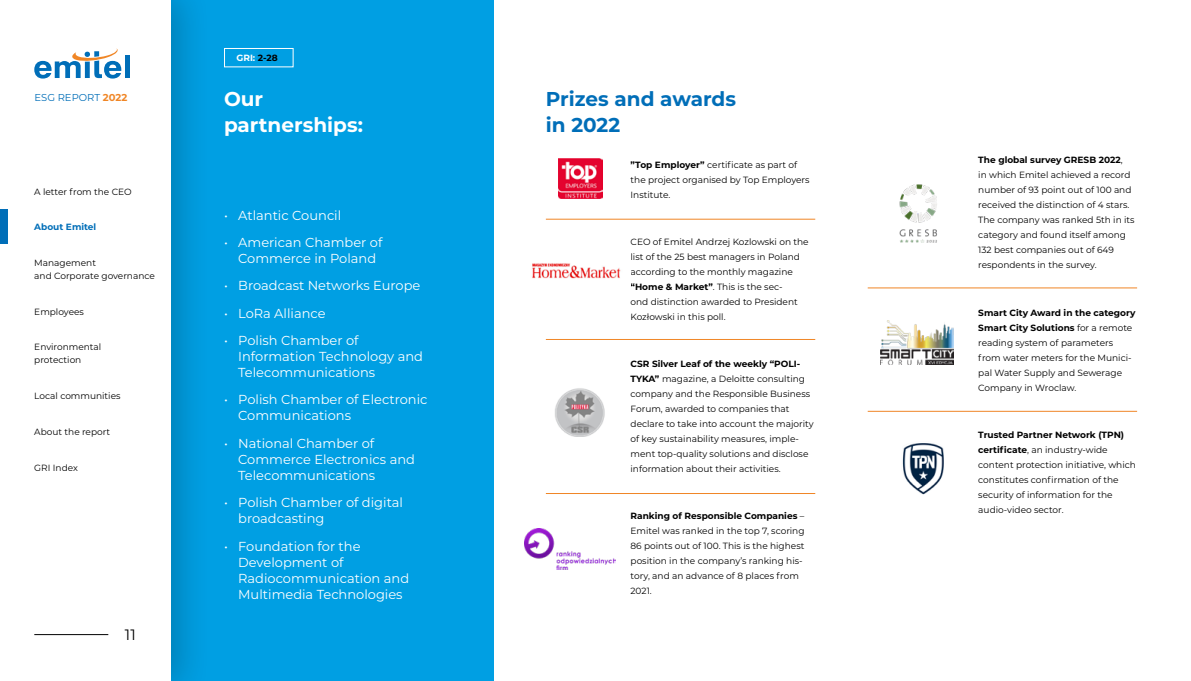
<style>
.page{position:relative;width:1191px;height:681px;background:#fff}
.page>*{position:absolute;margin:0;border:0;box-sizing:border-box;transform-origin:0 0}
.t1{font:700 20px/25px "Montserrat";color:#006eb8}
.t2{font:700 20px/25px "Montserrat";color:#fff}
.t3{font:15px "Montserrat";color:#000}
.t4{font:13px/16px "Montserrat";color:#fff}
.t5{font:10px "Montserrat";color:#006eb8}
.t6{font:9px/15px "Montserrat";color:#000}
.t7{font:700 9px "Montserrat";color:#006eb8}
.t8{font:700 9px "Montserrat";color:#fff}
.s1{font-weight:700;color:#f08626}
.s2{color:#000}
.s3{font-weight:700}
</style>
<div class="page">
<img style="left:532px;top:263px;width:89px;height:16px">
<img style="left:525px;top:528px;width:90px;height:41px">
<img style="left:881px;top:321px;width:72px;height:44px">
<img style="left:558px;top:159px;width:44px;height:39px">
<img style="left:555px;top:388px;width:50px;height:48px">
<img style="left:899px;top:184px;width:38px;height:59px">
<img style="left:902px;top:443px;width:42px;height:52px">
<div style="left:157px;top:0;width:336px;height:680px;background:#009fe3"></div>
<hr style="left:546px;top:218px;width:269px;height:1px;background:#f08626">
<hr style="left:867px;top:287px;width:270px;height:1px;background:#f08626">
<hr style="left:867px;top:410px;width:270px;height:1px;background:#f08626">
<hr style="left:546px;top:339px;width:269px;height:1px;background:#f08626">
<hr style="left:546px;top:493px;width:269px;height:1px;background:#f08626">
<div style="left:224px;top:48px;width:69px;height:19px;border:1px solid #fff"></div>
<div style="left:0;top:0;width:212px;height:680px;background:#000;opacity:.2"></div>
<div style="left:0;top:0;width:170px;height:680px;background:#fff"></div>
<div style="left:125px;top:56px;width:5px;height:22px;background:#006eb8"></div>
<svg style="left:34px;top:48px;width:87px;height:30px"></svg>
<div style="left:0;top:209px;width:8px;height:34px;background:#006eb8"></div>
<hr style="left:34px;top:634px;width:74px;height:1px;background:#000">
<p class="t5" style="left:35px;top:91px;width:94px">ESG REPORT <span class="s1">2022</span></p>
<p class="t6" style="left:34px;top:183px;width:99px">A letter from the CEO</p>
<p class="t7" style="left:34px;top:220px;width:63px">About Emitel</p>
<p class="t6" style="left:34px;top:256px;width:122px;line-height:13px">Management<br>and Corporate governance</p>
<p class="t6" style="left:34px;top:303px;width:51px">Employees</p>
<p class="t6" style="left:34px;top:340px;width:69px;line-height:13px">Environmental protection</p>
<p class="t6" style="left:34px;top:388px;width:88px">Local communities</p>
<p class="t6" style="left:34px;top:423px;width:77px">About the report</p>
<p class="t6" style="left:34px;top:459px;width:45px">GRI Index</p>
<h2 class="t3" style="left:125px;top:623px;width:12px">11</h2>
<p class="t8" style="left:236px;top:51px;width:43px">GRI: <span class="s2">2-28</span></p>
<h1 class="t2" style="left:224px;top:86px;width:140px">Our partnerships:</h1>
<h3 class="t4" style="left:224px;top:206px;width:119px">• Atlantic Council</h3>
<h3 class="t4" style="left:238px;top:234px;width:146px;text-indent:-14px">• American Chamber of<br>Commerce in Poland</h3>
<h3 class="t4" style="left:224px;top:277px;width:198px">• Broadcast Networks Europe</h3>
<h3 class="t4" style="left:224px;top:304px;width:103px">• LoRa Alliance</h3>
<h3 class="t4" style="left:238px;top:332px;width:186px;text-indent:-14px">• Polish Chamber of<br>Information Technology and<br>Telecommunications</h3>
<h3 class="t4" style="left:238px;top:391px;width:191px;text-indent:-14px">• Polish Chamber of Electronic<br>Communications</h3>
<h3 class="t4" style="left:238px;top:434px;width:178px;text-indent:-14px">• National Chamber of<br>Commerce Electronics and<br>Telecommunications</h3>
<h3 class="t4" style="left:238px;top:494px;width:166px;text-indent:-14px">• Polish Chamber of digital broadcasting</h3>
<h3 class="t4" style="left:238px;top:537px;width:172px;text-indent:-14px">• Foundation for the<br>Development of<br>Radiocommunication and<br>Multimedia Technologies</h3>
<h1 class="t1" style="left:546px;top:86px;width:192px">Prizes and awards in 2022</h1>
<p class="t6" style="left:630px;top:156px;width:180px"><span class="s3">”Top Employer”</span> certificate as part of the project organised by Top Employers<br>Institute.</p>
<p class="t6" style="left:630px;top:233px;width:180px">CEO of Emitel Andrzej Kozlowski on the list of the 25 best managers in Poland according to the monthly magazine <span class="s3">“Home &amp; Market”</span>. This is the sec-<br>ond distinction awarded to President Kozłowski in this poll.</p>
<p class="t6" style="left:630px;top:355px;width:185px"><span class="s3">CSR Silver Leaf of the weekly “POLI-TYKA”</span> magazine, a Deloitte consulting company and the Responsible Business Forum, awarded to companies that declare to take into account the majority of key sustainability measures, imple&shy;ment top-quality solutions and disclose information about their activities.</p>
<p class="t6" style="left:630px;top:508px;width:175px"><span class="s3">Ranking of Responsible Companies</span> –<br>Emitel was ranked in the top 7, scoring<br>86 points out of 100. This is the highest position in the company’s ranking his&shy;tory, and an advance of 8 places from<br>2021.</p>
<p class="t6" style="left:978px;top:152px;width:158px"><span class="s3">The global survey GRESB 2022</span>,<br>in which Emitel achieved a record number of 93 point out of 100 and received the distinction of 4 stars.<br>The company was ranked 5th in its category and found itself among<br>132 best companies out of 649 respondents in the survey.</p>
<p class="t6" style="left:978px;top:304px;width:159px"><span class="s3">Smart City Award in the category<br>Smart City Solutions</span> for a remote reading system of parameters from water meters for the Munici&shy;pal Water Supply and Sewerage<br>Company in Wroclaw.</p>
<p class="t6" style="left:978px;top:426px;width:159px"><span class="s3">Trusted Partner Network (TPN) certificate</span>, an industry-wide content protection initiative, which constitutes confirmation of the security of information for the audio-video sector.</p>
</div>
